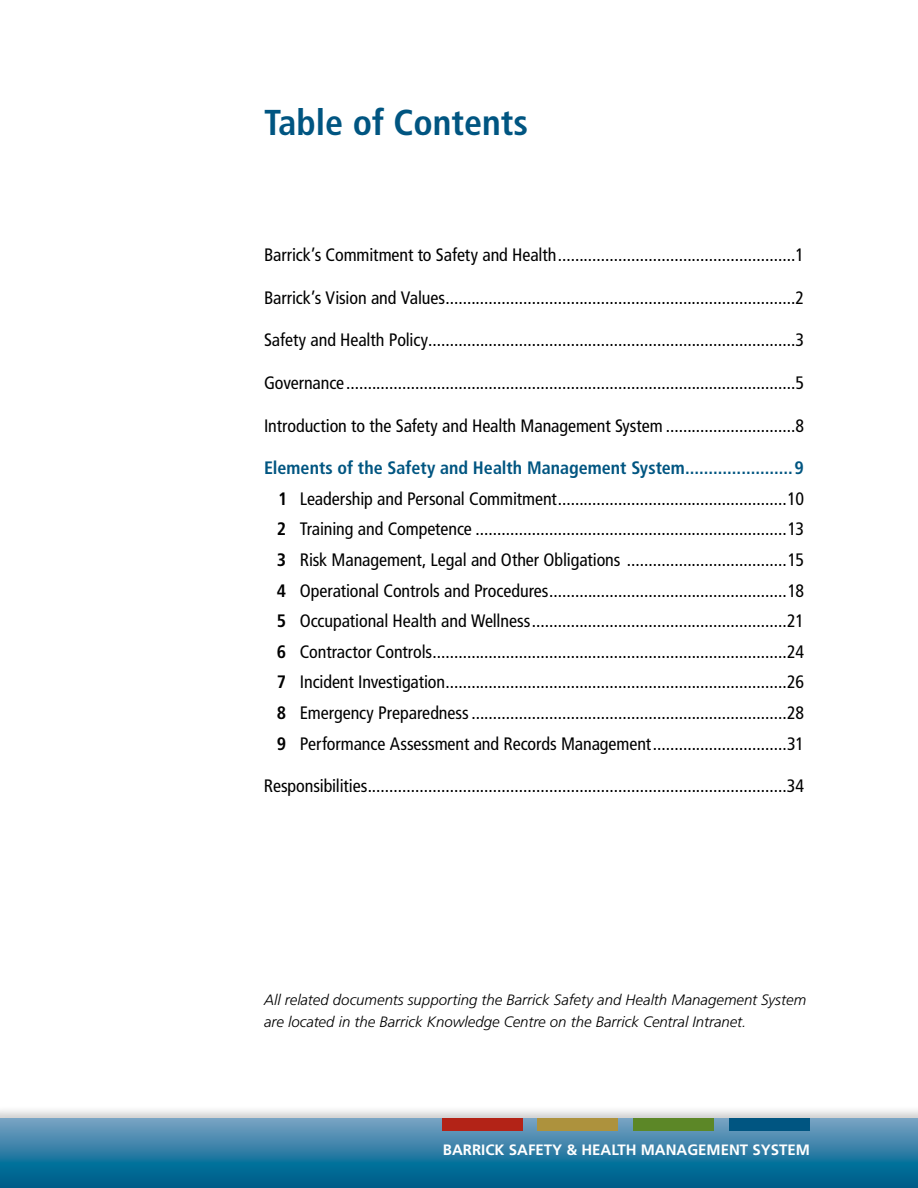
<style>
.page{position:relative;width:918px;height:1188px;background:#fff}
.page>*{position:absolute;margin:0;border:0;box-sizing:border-box;transform-origin:0 0}
.t1{font:700 condensed 36px "Frutiger";color:#005581}
.t2{font:condensed 18px/30.6px "Frutiger";letter-spacing:-.005em;color:#000;text-align:justify}
.t3{font:italic 300 15px/21.6px "Frutiger";color:#000}
.t4{font:700 15px "Frutiger";color:#fff}
.s1{font-weight:700;color:#005581}
.s2{font-weight:700}
</style>
<div class="page">
<div style="left:0;top:1106px;width:918px;height:82px;background:#000;opacity:.2"></div>
<svg style="left:0;top:1118px;width:918px;height:70px"></svg>
<div style="left:442px;top:1118px;width:80px;height:12px;background:#b32317"></div>
<div style="left:537px;top:1118px;width:81px;height:12px;background:#ad923d"></div>
<div style="left:633px;top:1118px;width:81px;height:12px;background:#5c8727"></div>
<div style="left:729px;top:1118px;width:80px;height:12px;background:#005581"></div>
<h1 class="t1" style="left:264px;top:101px;width:266px">Table of Contents</h1>
<p class="t2" style="left:264px;top:240px;width:541px">Barrick’s Commitment to Safety and Health.......................................................1</p>
<p class="t2" style="left:264px;top:282px;width:541px">Barrick’s Vision and Values.................................................................................2</p>
<p class="t2" style="left:264px;top:325px;width:541px">Safety and Health Policy.....................................................................................3</p>
<p class="t2" style="left:264px;top:368px;width:541px">Governance........................................................................................................5</p>
<p class="t2" style="left:264px;top:410px;width:541px">Introduction to the Safety and Health Management System ..............................8</p>
<p class="t2" style="left:277px;top:453px;width:529px;text-indent:-13px"><span class="s1">Elements of the Safety and Health Management System.......................9<br></span><span class="s2">1</span> Leadership and Personal Commitment.....................................................10<br><span class="s2">2</span> Training and Competence ........................................................................13<br><span class="s2">3</span> Risk Management, Legal and Other Obligations .....................................15<br><span class="s2">4</span> Operational Controls and Procedures.......................................................18<br><span class="s2">5</span> Occupational Health and Wellness...........................................................21<br><span class="s2">6</span> Contractor Controls..................................................................................24<br><span class="s2">7</span> Incident Investigation...............................................................................26<br><span class="s2">8</span> Emergency Preparedness.........................................................................28<br><span class="s2">9</span> Performance Assessment and Records Management...............................31</p>
<p class="t2" style="left:264px;top:771px;width:542px">Responsibilities.................................................................................................34</p>
<p class="t3" style="left:264px;top:989px;width:544px">All related documents supporting the Barrick Safety and Health Management System are located in the Barrick Knowledge Centre on the Barrick Central Intranet.</p>
<p class="t4" style="left:443px;top:1141px;width:369px">BARRICK SAFETY &amp; HEALTH MANAGEMENT SYSTEM</p>
</div>
